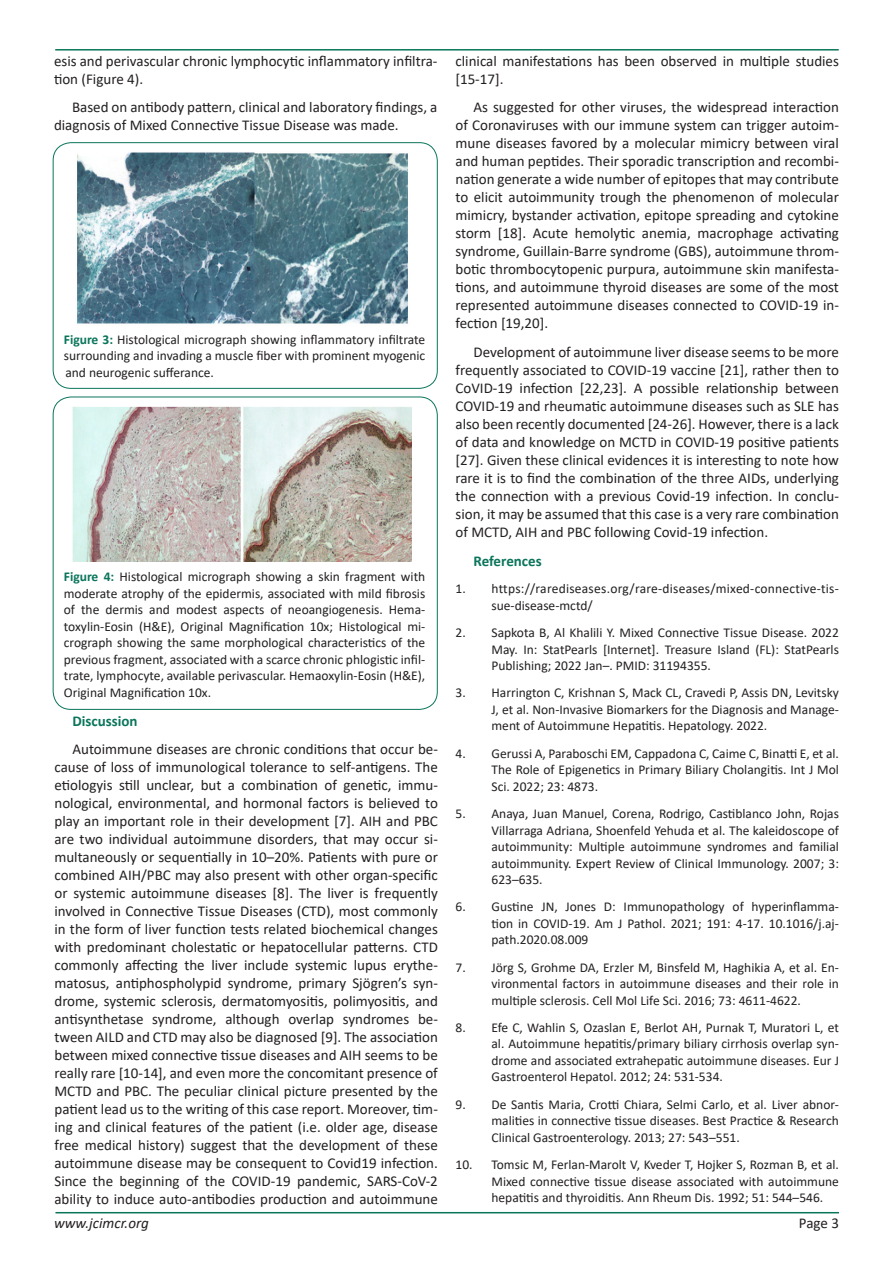
<style>
.page{position:relative;width:893px;height:1263px;background:#fff}
.page>*{position:absolute;margin:0;border:0;box-sizing:border-box;transform-origin:0 0}
.t1{font:15px/18px "Calibri";color:#231f20}
.t2{font:700 15px "Calibri";color:#0a755b}
.t3{font:italic 15px "Calibri";color:#231f20}
.t4{font:13.5px/16.5px "Calibri";color:#231f20;text-align:justify}
.t5{font:13.5px/16.5px "Calibri";letter-spacing:.02em;color:#231f20}
.s1{font-weight:700;color:#0a755b}
</style>
<div class="page">
<hr style="left:55px;top:1212px;width:784px;height:1px;background:#0a755b">
<hr style="left:55px;top:49px;width:784px;height:2px;background:#0a755b">
<div style="left:53px;top:142px;width:384px;height:247px;border:1px solid #0a755b;border-radius:18px"></div>
<img style="left:77px;top:152px;width:331px;height:172px">
<div style="left:53px;top:397px;width:384px;height:313px;border:1px solid #0a755b;border-radius:18px"></div>
<img style="left:73px;top:406px;width:339px;height:156px">
<p class="t1" style="left:54px;top:51px;width:385px">esis and perivascular chronic lymphocytic inflammatory infiltra&shy;tion (Figure 4).</p>
<p class="t1" style="left:54px;top:98px;width:385px;text-indent:18px">Based on antibody pattern, clinical and laboratory findings, a diagnosis of Mixed Connective Tissue Disease was made.</p>
<p class="t4" style="left:64px;top:330px;width:363px"><span class="s1">Figure 3:</span> Histological micrograph showing inflammatory infiltrate surrounding and invading a muscle fiber with prominent myogenic and neurogenic sufferance.</p>
<p class="t4" style="left:64px;top:568px;width:363px"><span class="s1">Figure 4:</span> Histological micrograph showing a skin fragment with moderate atrophy of the epidermis, associated with mild fibrosis of the dermis and modest aspects of neoangiogenesis. Hema&shy;toxylin-Eosin (H&amp;E), Original Magnification 10x; Histological mi&shy;crograph showing the same morphological characteristics of the previous fragment, associated with a scarce chronic phlogistic infil&shy;trate, lymphocyte, available perivascular. Hemaoxylin-Eosin (H&amp;E), Original Magnification 10x.</p>
<p class="t2" style="left:72px;top:710px;width:67px">Discussion</p>
<p class="t1" style="left:54px;top:740px;width:385px;text-align:justify;text-indent:18px">Autoimmune diseases are chronic conditions that occur be&shy;cause of loss of immunological tolerance to self-antigens. The etiologyis still unclear, but a combination of genetic, immu&shy;nological, environmental, and hormonal factors is believed to play an important role in their development [7]. AIH and PBC are two individual autoimmune disorders, that may occur si&shy;multaneously or sequentially in 10–20%. Patients with pure or combined AIH/PBC may also present with other organ-specific or systemic autoimmune diseases [8]. The liver is frequently involved in Connective Tissue Diseases (CTD), most commonly in the form of liver function tests related biochemical changes with predominant cholestatic or hepatocellular patterns. CTD commonly affecting the liver include systemic lupus erythe&shy;matosus, antiphospholypid syndrome, primary Sjögren’s syn&shy;drome, systemic sclerosis, dermatomyositis, polimyositis, and antisynthetase syndrome, although overlap syndromes be&shy;tween AILD and CTD may also be diagnosed [9]. The association between mixed connective tissue diseases and AIH seems to be really rare [10-14], and even more the concomitant presence of MCTD and PBC. The peculiar clinical picture presented by the patient lead us to the writing of this case report. Moreover, tim&shy;ing and clinical features of the patient (i.e. older age, disease free medical history) suggest that the development of these autoimmune disease may be consequent to Covid19 infection.<br>Since the beginning of the COVID-19 pandemic, SARS-CoV-2 ability to induce auto-antibodies production and autoimmune</p>
<p class="t1" style="left:455px;top:51px;width:385px">clinical manifestations has been observed in multiple studies [15-17].</p>
<p class="t1" style="left:455px;top:98px;width:385px;text-align:justify;text-indent:18px">As suggested for other viruses, the widespread interaction of Coronaviruses with our immune system can trigger autoim&shy;mune diseases favored by a molecular mimicry between viral and human peptides. Their sporadic transcription and recombi&shy;nation generate a wide number of epitopes that may contribute to elicit autoimmunity trough the phenomenon of molecular mimicry, bystander activation, epitope spreading and cytokine storm [18]. Acute hemolytic anemia, macrophage activating syndrome, Guillain-Barre syndrome (GBS), autoimmune throm&shy;botic thrombocytopenic purpura, autoimmune skin manifesta&shy;tions, and autoimmune thyroid diseases are some of the most represented autoimmune diseases connected to COVID-19 in&shy;fection [19,20].</p>
<p class="t1" style="left:455px;top:343px;width:385px;text-align:justify;text-indent:18px">Development of autoimmune liver disease seems to be more frequently associated to COVID-19 vaccine [21], rather then to CoVID-19 infection [22,23]. A possible relationship between COVID-19 and rheumatic autoimmune diseases such as SLE has also been recently documented [24-26]. However, there is a lack of data and knowledge on MCTD in COVID-19 positive patients [27]. Given these clinical evidences it is interesting to note how rare it is to find the combination of the three AIDs, underlying the connection with a previous Covid-19 infection. In conclu&shy;sion, it may be assumed that this case is a very rare combination of MCTD, AIH and PBC following Covid-19 infection.</p>
<p class="t2" style="left:473px;top:550px;width:70px">References</p>
<p class="t5" style="left:491px;top:580px;width:349px;text-indent:-36px">1. https://rarediseases.org/rare-diseases/mixed-connective-tis&shy;sue-disease-mctd/</p>
<p class="t4" style="left:491px;top:624px;width:349px;text-indent:-36px">2. Sapkota B, Al Khalili Y. Mixed Connective Tissue Disease. 2022<br>May. In: StatPearls [Internet]. Treasure Island (FL): StatPearls Publishing; 2022 Jan–. PMID: 31194355.</p>
<p class="t4" style="left:491px;top:684px;width:349px;text-indent:-36px">3. Harrington C, Krishnan S, Mack CL, Cravedi P, Assis DN, Levitsky J, et al. Non-Invasive Biomarkers for the Diagnosis and Manage&shy;ment of Autoimmune Hepatitis. Hepatology. 2022.</p>
<p class="t4" style="left:491px;top:745px;width:349px;text-indent:-36px">4. Gerussi A, Paraboschi EM, Cappadona C, Caime C, Binatti E, et al.<br>The Role of Epigenetics in Primary Biliary Cholangitis. Int J Mol Sci. 2022; 23: 4873.</p>
<p class="t4" style="left:491px;top:805px;width:349px;text-indent:-36px">5. Anaya, Juan Manuel, Corena, Rodrigo, Castiblanco John, Rojas Villarraga Adriana, Shoenfeld Yehuda et al. The kaleidoscope of autoimmunity: Multiple autoimmune syndromes and familial autoimmunity. Expert Review of Clinical Immunology. 2007; 3:<br>623–635.</p>
<p class="t4" style="left:491px;top:898px;width:349px;text-indent:-36px">6. Gustine JN, Jones D: Immunopathology of hyperinflamma&shy;tion in COVID-19. Am J Pathol. 2021; 191: 4-17. 10.1016/j.aj&shy;path.2020.08.009</p>
<p class="t4" style="left:491px;top:958px;width:349px;text-indent:-36px">7. Jörg S, Grohme DA, Erzler M, Binsfeld M, Haghikia A, et al. En&shy;vironmental factors in autoimmune diseases and their role in multiple sclerosis. Cell Mol Life Sci. 2016; 73: 4611-4622.</p>
<p class="t4" style="left:491px;top:1019px;width:349px;text-indent:-36px">8. Efe C, Wahlin S, Ozaslan E, Berlot AH, Purnak T, Muratori L, et al. Autoimmune hepatitis/primary biliary cirrhosis overlap syn&shy;drome and associated extrahepatic autoimmune diseases. Eur J Gastroenterol Hepatol. 2012; 24: 531-534.</p>
<p class="t4" style="left:491px;top:1096px;width:349px;text-indent:-36px">9. De Santis Maria, Crotti Chiara, Selmi Carlo, et al. Liver abnor&shy;malities in connective tissue diseases. Best Practice &amp; Research Clinical Gastroenterology. 2013; 27: 543–551.</p>
<p class="t4" style="left:491px;top:1156px;width:349px;text-indent:-36px">10. Tomsic M, Ferlan-Marolt V, Kveder T, Hojker S, Rozman B, et al.<br>Mixed connective tissue disease associated with autoimmune hepatitis and thyroiditis. Ann Rheum Dis. 1992; 51: 544–546.</p>
<p class="t3" style="left:54px;top:1212px;width:96px">www.jcimcr.org</p>
<p class="t1" style="left:799px;top:1213px;width:42px">Page 3</p>
</div>
